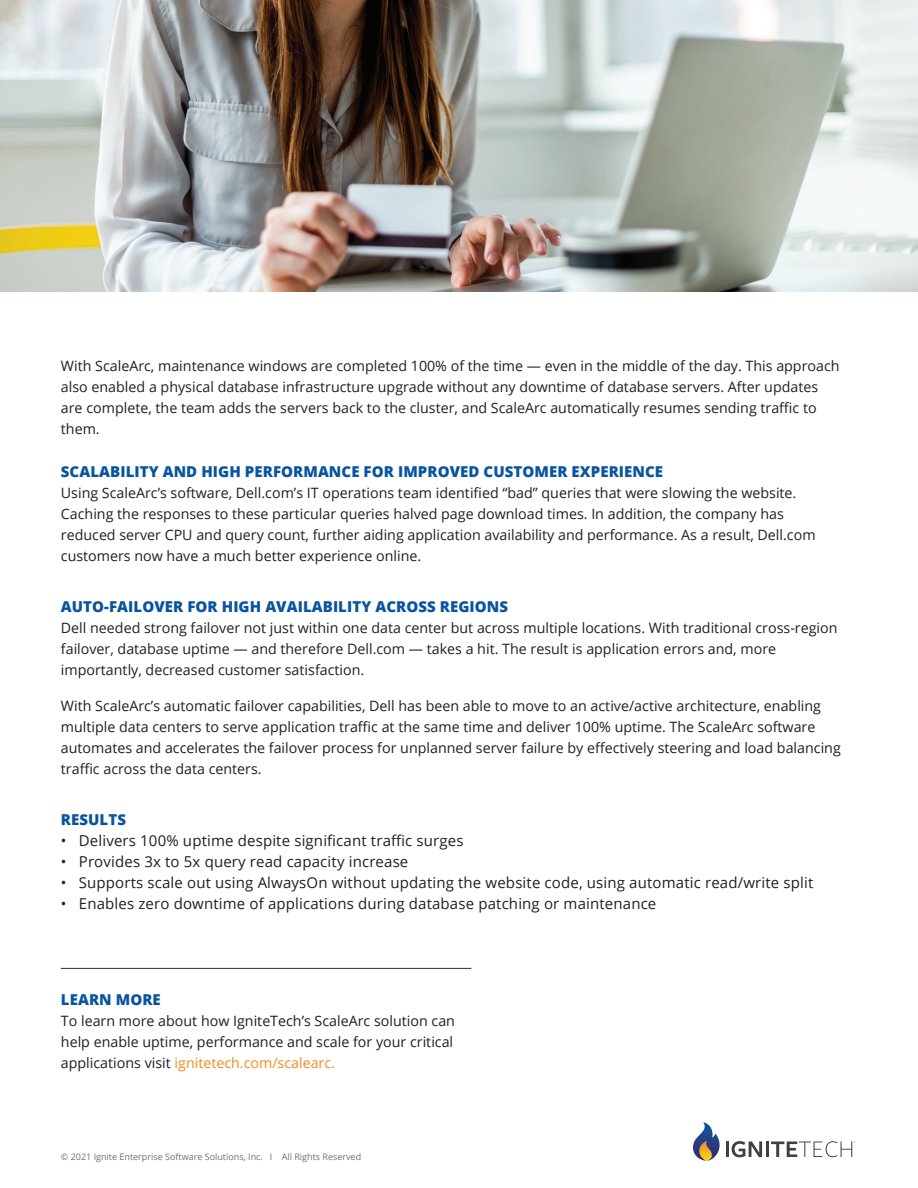
<style>
.page{position:relative;width:918px;height:1188px;background:#fff}
.page>*{position:absolute;margin:0;border:0;box-sizing:border-box;transform-origin:0 0}
.t1{font:15px "Open Sans";letter-spacing:.01em;color:#231f20}
.t2{font:800 15px "Open Sans";letter-spacing:.005em;color:#08549f}
.t3{font:14.25px/21px "Open Sans";color:#231f20}
.t4{font:9px "Open Sans";color:#717173}
.s1{color:#f68b20}
</style>
<div class="page">
<svg style="left:693px;top:1122px;width:27px;height:39px"></svg>
<hr style="left:726px;top:1142px;width:3px;height:15px;background:#414041">
<svg style="left:732px;top:1141px;width:30px;height:16px"></svg>
<hr style="left:766px;top:1142px;width:3px;height:15px;background:#414041">
<svg style="left:771px;top:1141px;width:84px;height:16px"></svg>
<hr style="left:61px;top:968px;width:410px;height:1px;background:#252f44">
<img style="left:0;top:1px;width:918px;height:291px">
<p class="t3" style="left:61px;top:354px;width:780px">With ScaleArc, maintenance windows are completed 100% of the time — even in the middle of the day. This approach also enabled a physical database infrastructure upgrade without any downtime of database servers. After updates are complete, the team adds the servers back to the cluster, and ScaleArc automatically resumes sending traffic to them.</p>
<p class="t2" style="left:61px;top:460px;width:604px">SCALABILITY AND HIGH PERFORMANCE FOR IMPROVED CUSTOMER EXPERIENCE</p>
<p class="t3" style="left:61px;top:482px;width:756px">Using ScaleArc’s software, Dell.com’s IT operations team identified “bad” queries that were slowing the website.<br>Caching the responses to these particular queries halved page download times. In addition, the company has reduced server CPU and query count, further aiding application availability and performance. As a result, Dell.com customers now have a much better experience online.</p>
<p class="t2" style="left:61px;top:595px;width:449px">AUTO-FAILOVER FOR HIGH AVAILABILITY ACROSS REGIONS</p>
<p class="t3" style="left:61px;top:617px;width:778px">Dell needed strong failover not just within one data center but across multiple locations. With traditional cross-region failover, database uptime — and therefore Dell.com — takes a hit. The result is application errors and, more importantly, decreased customer satisfaction.</p>
<p class="t3" style="left:61px;top:695px;width:781px">With ScaleArc’s automatic failover capabilities, Dell has been able to move to an active/active architecture, enabling multiple data centers to serve application traffic at the same time and deliver 100% uptime. The ScaleArc software automates and accelerates the failover process for unplanned server failure by effectively steering and load balancing traffic across the data centers.</p>
<p class="t2" style="left:61px;top:808px;width:67px">RESULTS</p>
<p class="t1" style="left:61px;top:830px;width:404px">• Delivers 100% uptime despite significant traffic surges</p>
<p class="t1" style="left:61px;top:851px;width:349px">• Provides 3x to 5x query read capacity increase</p>
<p class="t1" style="left:61px;top:872px;width:754px">• Supports scale out using AlwaysOn without updating the website code, using automatic read/write split</p>
<p class="t1" style="left:61px;top:893px;width:597px">• Enables zero downtime of applications during database patching or maintenance</p>
<p class="t2" style="left:61px;top:988px;width:101px">LEARN MORE</p>
<p class="t3" style="left:61px;top:1010px;width:396px">To learn more about how IgniteTech’s ScaleArc solution can help enable uptime, performance and scale for your critical applications visit <span class="s1">ignitetech.com/scalearc.</span></p>
<p class="t4" style="left:61px;top:1151px;width:302px">© 2021 Ignite Enterprise Software Solutions, Inc. I All Rights Reserved</p>
</div>
